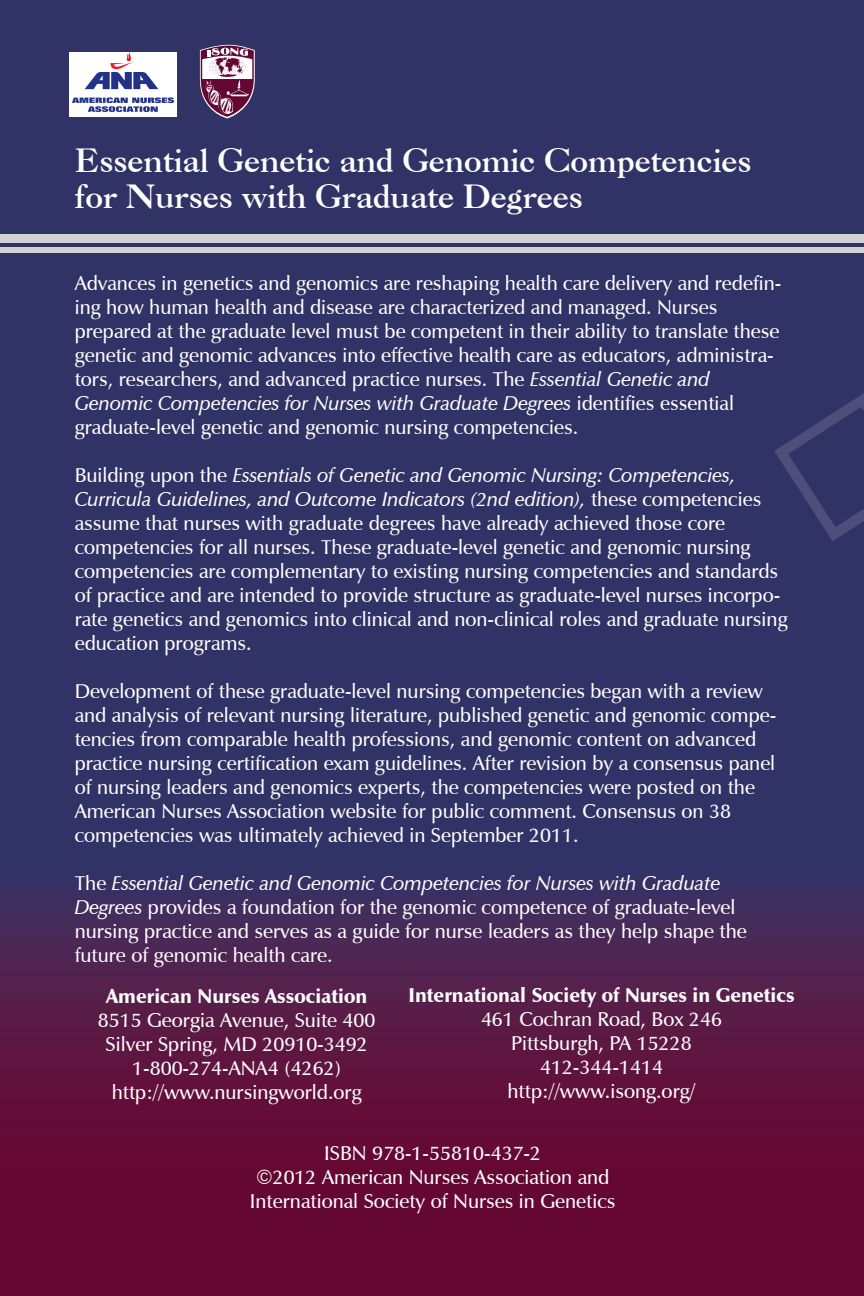
<style>
.page{position:relative;width:864px;height:1296px;background:#313265}
.page>*{position:absolute;margin:0;border:0;box-sizing:border-box;transform-origin:0 0}
.t1{font:700 32px/36px "Caslon BT";color:#fff}
.t2{font:600 20px/24px "Zapf Humanist 601 BT";color:#fff}
.t3{font:900 20px "Zapf Humanist 601 BT";color:#fff}
.s1{font-style:italic}
</style>
<div class="page">
<div style="left:0;top:693px;width:864px;height:603px;background:linear-gradient(to bottom,#293c6f,#720029)"></div>
<svg style="left:774px;top:393px;width:90px;height:148px"></svg>
<div style="left:0;top:234px;width:864px;height:19px;background:#d1d2d4"></div>
<hr style="left:0;top:244px;width:864px;height:3px;background:#313265">
<svg style="left:200px;top:45px;width:55px;height:73px;background:#966a87"></svg>
<div style="left:69px;top:52px;width:108px;height:64px;background:#fff"></div>
<img style="left:73px;top:52px;width:100px;height:59px">
<h1 class="t1" style="left:75px;top:143px;width:678px">Essential Genetic and Genomic Competencies for Nurses with Graduate Degrees</h1>
<p class="t2" style="left:75px;top:271px;width:708px">Advances in genetics and genomics are reshaping health care delivery and redefin&shy;ing how human health and disease are characterized and managed. Nurses prepared at the graduate level must be competent in their ability to translate these genetic and genomic advances into effective health care as educators, administra&shy;tors, researchers, and advanced practice nurses. The <span class="s1">Essential Genetic and Genomic Competencies for Nurses with Graduate Degrees</span> identifies essential graduate-level genetic and genomic nursing competencies.</p>
<p class="t2" style="left:75px;top:463px;width:715px">Building upon the <span class="s1">Essentials of Genetic and Genomic Nursing: Competencies, Curricula Guidelines, and Outcome Indicators (2nd edition),</span> these competencies assume that nurses with graduate degrees have already achieved those core competencies for all nurses. These graduate-level genetic and genomic nursing competencies are complementary to existing nursing competencies and standards of practice and are intended to provide structure as graduate-level nurses incorpo&shy;rate genetics and genomics into clinical and non-clinical roles and graduate nursing education programs.</p>
<p class="t2" style="left:75px;top:679px;width:703px">Development of these graduate-level nursing competencies began with a review and analysis of relevant nursing literature, published genetic and genomic compe&shy;tencies from comparable health professions, and genomic content on advanced practice nursing certification exam guidelines. After revision by a consensus panel of nursing leaders and genomics experts, the competencies were posted on the American Nurses Association website for public comment. Consensus on 38 competencies was ultimately achieved in September 2011.</p>
<p class="t2" style="left:75px;top:871px;width:674px">The <span class="s1">Essential Genetic and Genomic Competencies for Nurses with Graduate Degrees</span> provides a foundation for the genomic competence of graduate-level nursing practice and serves as a guide for nurse leaders as they help shape the future of genomic health care.</p>
<p class="t3" style="left:106px;top:984px;width:263px">American Nurses Association</p>
<p class="t2" style="left:98px;top:1008px;width:279px;text-align:center">8515 Georgia Avenue, Suite 400<br>Silver Spring, MD 20910-3492<br>1-800-274-ANA4 (4262) http://www.nursingworld.org</p>
<p class="t3" style="left:408px;top:983px;width:388px">International Society of Nurses in Genetics</p>
<p class="t2" style="left:481px;top:1008px;width:243px;text-align:center">461 Cochran Road, Box 246<br>Pittsburgh, PA 15228<br>412-344-1414 http://www.isong.org/</p>
<p class="t2" style="left:250px;top:1141px;width:367px;text-align:center">ISBN 978-1-55810-437-2<br>©2012 American Nurses Association and<br>International Society of Nurses in Genetics</p>
</div>
